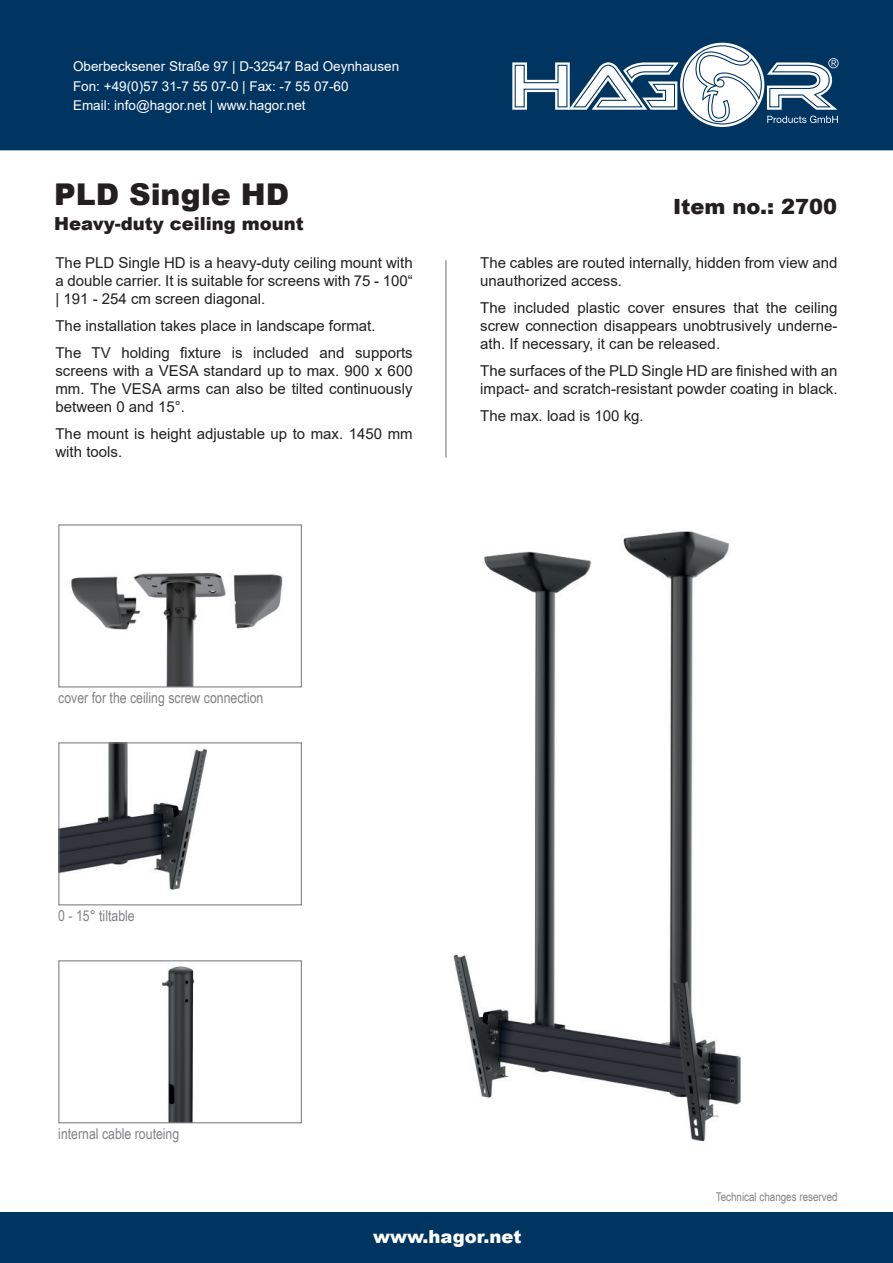
<style>
.page{position:relative;width:893px;height:1263px;background:#fff}
.page>*{position:absolute;margin:0;border:0;box-sizing:border-box;transform-origin:0 0}
.t1{font:900 30px "Arial";color:#231f20}
.t2{font:900 21px "Arial";color:#231f20}
.t3{font:900 18px "Arial";color:#231f20}
.t4{font:900 18px "Arial";color:#fff}
.t5{font:15px/18px "Arial";color:#231f20}
.t6{font:15px "Arial Narrow";color:#808285}
.t7{font:13.5px/19.5px "Arial";color:#fff}
.t8{font:12px "Arial Narrow";color:#808285}
</style>
<div class="page">
<hr style="left:445px;top:260px;width:2px;height:198px;background:#9d9fa2">
<img style="left:71px;top:573px;width:212px;height:112px">
<div style="left:58px;top:524px;width:244px;height:163px;border:1px solid #808285"></div>
<img style="left:60px;top:744px;width:147px;height:146px">
<div style="left:58px;top:742px;width:244px;height:163px;border:1px solid #808285"></div>
<img style="left:162px;top:966px;width:33px;height:155px">
<div style="left:58px;top:960px;width:244px;height:163px;border:1px solid #808285"></div>
<img style="left:453px;top:531px;width:288px;height:611px">
<div style="left:0;top:1213px;width:893px;height:50px;background:#003562"></div>
<div style="left:0;top:0;width:893px;height:150px;background:#003562"></div>
<svg style="left:502px;top:39px;width:358px;height:93px"></svg>
<p class="t7" style="left:73px;top:57px;width:328px">Oberbecksener Straße 97 | D-32547 Bad Oeynhausen<br>Fon: +49(0)57 31-7 55 07-0 | Fax: -7 55 07-60<br>Email: info@hagor.net | www.hagor.net</p>
<h1 class="t1" style="left:54px;top:172px;width:237px">PLD Single HD</h1>
<p class="t3" style="left:54px;top:211px;width:251px">Heavy-duty ceiling mount</p>
<p class="t5" style="left:55px;top:254px;width:359px;text-align:justify">The PLD Single HD is a heavy-duty ceiling mount with a double carrier. It is suitable for screens with 75 - 100“ | 191 - 254 cm screen diagonal.</p>
<p class="t5" style="left:55px;top:312px;width:359px;line-height:27px">The installation takes place in landscape format.<br>The TV holding fixture is included and supports</p>
<p class="t5" style="left:55px;top:362px;width:359px;text-align:justify">screens with a VESA standard up to max. 900 x 600 mm. The VESA arms can also be tilted continuously between 0 and 15°.</p>
<p class="t5" style="left:55px;top:425px;width:359px">The mount is height adjustable up to max. 1450 mm with tools.</p>
<h2 class="t2" style="left:673px;top:191px;width:166px">Item no.: 2700</h2>
<p class="t5" style="left:480px;top:254px;width:359px">The cables are routed internally, hidden from view and unauthorized access.</p>
<p class="t5" style="left:480px;top:299px;width:359px;text-align:justify">The included plastic cover ensures that the ceiling screw connection disappears unobtrusively underne&shy;ath. If necessary, it can be released.</p>
<p class="t5" style="left:480px;top:362px;width:359px">The surfaces of the PLD Single HD are finished with an impact- and scratch-resistant powder coating in black.</p>
<p class="t5" style="left:480px;top:407px;width:165px">The max. load is 100 kg.</p>
<p class="t6" style="left:58px;top:686px;width:207px">cover for the ceiling screw connection</p>
<p class="t6" style="left:58px;top:904px;width:78px">0 - 15° tiltable</p>
<p class="t6" style="left:58px;top:1122px;width:123px">internal cable routeing</p>
<p class="t8" style="left:716px;top:1188px;width:123px">Technical changes reserved</p>
<p class="t4" style="left:373px;top:1223px;width:150px">www.hagor.net</p>
</div>
